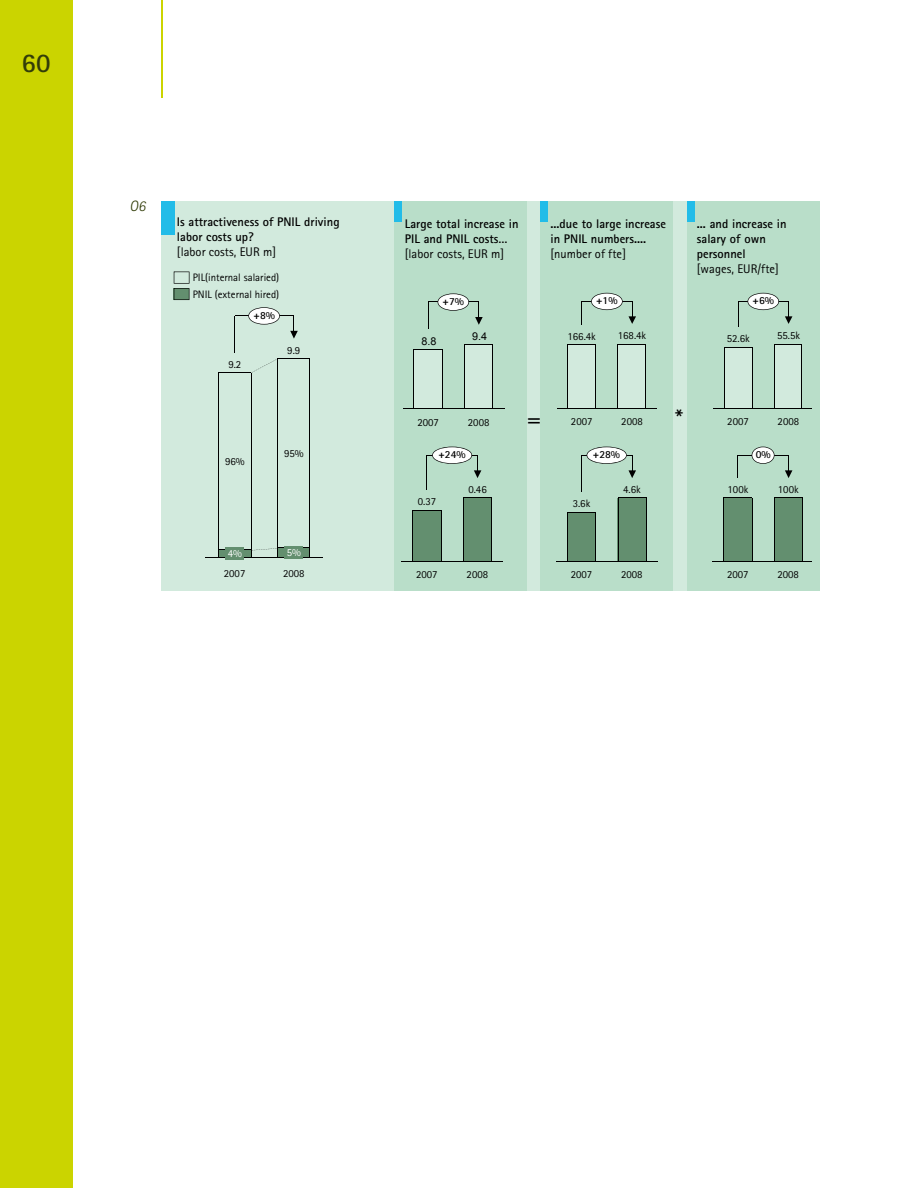
<style>
.page{position:relative;width:918px;height:1188px;background:#fff}
.page>*{position:absolute;margin:0;border:0;box-sizing:border-box;transform-origin:0 0}
.t1{font:700 27px "Rotis Sans Serif";color:#323d09}
.t2{font:25.2px "Rotis Sans Serif";color:#000}
.t3{font:italic 300 15px "Rotis Sans Serif";color:#323d09}
.t4{font:700 12.6px/14.9px "Rotis Sans Serif";color:#000}
.t5{font:12.6px "Rotis Sans Serif";letter-spacing:.005em;color:#000}
.t6{font:10.8px "Rotis Sans Serif";color:#000}
.t7{font:700 10.8px "Rotis Sans Serif";color:#000}
.t8{font:10.8px "Arial";color:#000}
.t9{font:10.8px "Rotis Sans Serif";color:#fff}
</style>
<div class="page">
<div style="left:0;top:0;width:72px;height:1188px;background:#cbd400"></div>
<hr style="left:162px;top:0;width:1px;height:98px;background:#cbd400">
<div style="left:162px;top:201px;width:658px;height:389px;background:#d2eadd"></div>
<div style="left:394px;top:201px;width:133px;height:389px;background:#b9dec9"></div>
<div style="left:394px;top:201px;width:8px;height:20px;background:#22bce8"></div>
<div style="left:540px;top:201px;width:133px;height:389px;background:#b9dec9"></div>
<div style="left:540px;top:201px;width:8px;height:20px;background:#22bce8"></div>
<div style="left:687px;top:201px;width:132px;height:389px;background:#b9dec9"></div>
<div style="left:687px;top:201px;width:7px;height:20px;background:#22bce8"></div>
<div style="left:162px;top:201px;width:13px;height:33px;background:#22bce8"></div>
<div style="left:414px;top:349px;width:28px;height:59px;background:#d2eadd"></div>
<hr style="left:442px;top:349px;width:1px;height:60px;background:#000">
<hr style="left:414px;top:349px;width:1px;height:60px;background:#000">
<svg style="left:415px;top:349px;width:27px;height:1px"></svg>
<div style="left:465px;top:345px;width:28px;height:63px;background:#d2eadd"></div>
<hr style="left:493px;top:345px;width:1px;height:64px;background:#000">
<hr style="left:465px;top:345px;width:1px;height:64px;background:#000">
<hr style="left:403px;top:408px;width:101px;height:1px;background:#000">
<svg style="left:475px;top:303px;width:8px;height:22px"></svg>
<hr style="left:428px;top:302px;width:51px;height:1px;background:#000">
<svg style="left:428px;top:303px;width:1px;height:26px"></svg>
<svg style="left:438px;top:293px;width:31px;height:18px"></svg>
<div style="left:568px;top:345px;width:28px;height:63px;background:#d2eadd"></div>
<hr style="left:596px;top:345px;width:1px;height:63px;background:#000">
<hr style="left:568px;top:345px;width:1px;height:63px;background:#000">
<div style="left:618px;top:344px;width:27px;height:64px;background:#d2eadd"></div>
<hr style="left:645px;top:344px;width:1px;height:64px;background:#000">
<hr style="left:618px;top:344px;width:1px;height:64px;background:#000">
<svg style="left:619px;top:344px;width:26px;height:1px"></svg>
<hr style="left:557px;top:408px;width:100px;height:1px;background:#000">
<svg style="left:629px;top:301px;width:7px;height:23px"></svg>
<hr style="left:582px;top:301px;width:50px;height:1px;background:#000">
<svg style="left:581px;top:301px;width:1px;height:23px"></svg>
<svg style="left:591px;top:293px;width:32px;height:17px"></svg>
<div style="left:724px;top:347px;width:28px;height:61px;background:#d2eadd"></div>
<hr style="left:752px;top:347px;width:1px;height:61px;background:#000">
<hr style="left:724px;top:347px;width:1px;height:61px;background:#000">
<svg style="left:725px;top:347px;width:27px;height:1px"></svg>
<div style="left:774px;top:344px;width:28px;height:64px;background:#d2eadd"></div>
<hr style="left:802px;top:344px;width:1px;height:64px;background:#000">
<hr style="left:774px;top:344px;width:1px;height:64px;background:#000">
<svg style="left:775px;top:344px;width:27px;height:1px"></svg>
<hr style="left:714px;top:408px;width:98px;height:1px;background:#000">
<svg style="left:785px;top:301px;width:7px;height:23px"></svg>
<hr style="left:738px;top:301px;width:50px;height:1px;background:#000">
<svg style="left:738px;top:302px;width:1px;height:25px"></svg>
<svg style="left:748px;top:293px;width:31px;height:17px"></svg>
<div style="left:413px;top:510px;width:28px;height:52px;background:#638f6f"></div>
<hr style="left:441px;top:510px;width:1px;height:52px;background:#000">
<hr style="left:413px;top:510px;width:1px;height:52px;background:#000">
<svg style="left:414px;top:510px;width:27px;height:1px"></svg>
<div style="left:463px;top:498px;width:28px;height:64px;background:#638f6f"></div>
<hr style="left:491px;top:498px;width:1px;height:64px;background:#000">
<hr style="left:463px;top:498px;width:1px;height:64px;background:#000">
<hr style="left:402px;top:562px;width:101px;height:1px;background:#000">
<hr style="left:427px;top:455px;width:50px;height:1px;background:#000">
<hr style="left:426px;top:455px;width:1px;height:35px;background:#000">
<svg style="left:432px;top:447px;width:49px;height:31px"></svg>
<div style="left:567px;top:512px;width:29px;height:50px;background:#638f6f"></div>
<hr style="left:596px;top:512px;width:1px;height:50px;background:#000">
<hr style="left:567px;top:512px;width:1px;height:50px;background:#000">
<svg style="left:568px;top:512px;width:28px;height:1px"></svg>
<div style="left:618px;top:498px;width:28px;height:64px;background:#638f6f"></div>
<hr style="left:646px;top:498px;width:1px;height:64px;background:#000">
<hr style="left:618px;top:498px;width:1px;height:64px;background:#000">
<hr style="left:556px;top:562px;width:101px;height:1px;background:#000">
<hr style="left:582px;top:455px;width:50px;height:1px;background:#000">
<hr style="left:581px;top:455px;width:1px;height:37px;background:#000">
<svg style="left:587px;top:447px;width:49px;height:31px"></svg>
<div style="left:724px;top:498px;width:28px;height:64px;background:#638f6f"></div>
<hr style="left:752px;top:498px;width:1px;height:64px;background:#000">
<hr style="left:724px;top:498px;width:1px;height:64px;background:#000">
<div style="left:774px;top:498px;width:28px;height:64px;background:#638f6f"></div>
<hr style="left:802px;top:498px;width:1px;height:64px;background:#000">
<hr style="left:774px;top:498px;width:1px;height:64px;background:#000">
<hr style="left:713px;top:562px;width:99px;height:1px;background:#000">
<svg style="left:785px;top:455px;width:7px;height:23px"></svg>
<hr style="left:738px;top:455px;width:50px;height:1px;background:#000">
<svg style="left:737px;top:455px;width:1px;height:23px"></svg>
<svg style="left:752px;top:447px;width:23px;height:17px"></svg>
<div style="left:218px;top:549px;width:33px;height:8px;background:#638f6f"></div>
<div style="left:277px;top:548px;width:33px;height:9px;background:#638f6f"></div>
<svg style="left:251px;top:548px;width:27px;height:9px"></svg>
<hr style="left:218px;top:373px;width:33px;height:1px;background:#000">
<hr style="left:251px;top:373px;width:1px;height:177px;background:#000">
<hr style="left:218px;top:549px;width:33px;height:1px;background:#000">
<hr style="left:218px;top:373px;width:1px;height:177px;background:#000">
<hr style="left:277px;top:359px;width:33px;height:1px;background:#000">
<hr style="left:310px;top:359px;width:1px;height:189px;background:#000">
<hr style="left:277px;top:548px;width:33px;height:1px;background:#000">
<hr style="left:277px;top:359px;width:1px;height:189px;background:#000">
<svg style="left:251px;top:359px;width:26px;height:14px"></svg>
<hr style="left:206px;top:557px;width:117px;height:1px;background:#000">
<svg style="left:290px;top:316px;width:8px;height:23px"></svg>
<hr style="left:235px;top:315px;width:59px;height:1px;background:#000">
<hr style="left:234px;top:316px;width:1px;height:37px;background:#000">
<svg style="left:248px;top:307px;width:32px;height:18px"></svg>
<div style="left:285px;top:547px;width:18px;height:12px;background:#638f6f"></div>
<div style="left:226px;top:547px;width:18px;height:13px;background:#638f6f"></div>
<svg style="left:174px;top:272px;width:15px;height:28px"></svg>
<h1 class="t1" style="left:22px;top:46px;width:30px">60</h1>
<h3 class="t3" style="left:129px;top:197px;width:17px">O6</h3>
<p class="t4" style="left:177px;top:214px;width:164px">Is attractiveness of PNIL driving labor costs up?</p>
<p class="t5" style="left:177px;top:244px;width:101px">[labor costs, EUR m]</p>
<p class="t6" style="left:193px;top:271px;width:88px">PIL(internal salaried)</p>
<p class="t6" style="left:193px;top:288px;width:88px">PNIL (external hired)</p>
<p class="t6" style="left:228px;top:358px;width:15px">9.2</p>
<p class="t7" style="left:254px;top:308px;width:23px">+8%</p>
<p class="t6" style="left:287px;top:344px;width:15px">9.9</p>
<p class="t6" style="left:225px;top:455px;width:21px">96%</p>
<p class="t6" style="left:284px;top:447px;width:21px">95%</p>
<p class="t9" style="left:228px;top:547px;width:16px">4%</p>
<p class="t6" style="left:224px;top:567px;width:23px">2007</p>
<p class="t9" style="left:287px;top:546px;width:16px">5%</p>
<p class="t6" style="left:283px;top:567px;width:23px">2008</p>
<p class="t4" style="left:405px;top:216px;width:115px">Large total increase in<br>PIL and PNIL costs…</p>
<p class="t5" style="left:405px;top:246px;width:101px">[labor costs, EUR m]</p>
<p class="t4" style="left:550px;top:216px;width:117px">...due to large increase in PNIL numbers....</p>
<p class="t5" style="left:550px;top:246px;width:77px">[number of fte]</p>
<p class="t4" style="left:697px;top:216px;width:91px">... and increase in salary of own personnel</p>
<p class="t5" style="left:697px;top:261px;width:84px">[wages, EUR/fte]</p>
<p class="t7" style="left:443px;top:295px;width:23px">+7%</p>
<p class="t7" style="left:596px;top:294px;width:23px">+1%</p>
<p class="t7" style="left:753px;top:294px;width:23px">+6%</p>
<p class="t8" style="left:421px;top:334px;width:17px">8.8</p>
<p class="t8" style="left:472px;top:329px;width:17px">9.4</p>
<p class="t6" style="left:567px;top:330px;width:30px">166.4k</p>
<p class="t6" style="left:618px;top:329px;width:30px">168.4k</p>
<p class="t6" style="left:727px;top:332px;width:25px">52.6k</p>
<p class="t6" style="left:777px;top:329px;width:25px">55.5k</p>
<p class="t6" style="left:417px;top:416px;width:23px">2007</p>
<p class="t6" style="left:468px;top:416px;width:23px">2008</p>
<h2 class="t2" style="left:527px;top:403px;width:16px">=</h2>
<p class="t6" style="left:571px;top:415px;width:23px">2007</p>
<p class="t6" style="left:621px;top:415px;width:23px">2008</p>
<h2 class="t2" style="left:675px;top:403px;width:9px">*</h2>
<p class="t6" style="left:727px;top:415px;width:23px">2007</p>
<p class="t6" style="left:778px;top:415px;width:23px">2008</p>
<p class="t7" style="left:439px;top:448px;width:29px">+24%</p>
<p class="t7" style="left:593px;top:448px;width:29px">+28%</p>
<p class="t7" style="left:756px;top:448px;width:17px">0%</p>
<p class="t6" style="left:468px;top:483px;width:20px">0.46</p>
<p class="t6" style="left:623px;top:483px;width:19px">4.6k</p>
<p class="t6" style="left:728px;top:483px;width:22px">100k</p>
<p class="t6" style="left:778px;top:483px;width:22px">100k</p>
<p class="t6" style="left:418px;top:495px;width:20px">0.37</p>
<p class="t6" style="left:573px;top:497px;width:19px">3.6k</p>
<p class="t6" style="left:416px;top:568px;width:23px">2007</p>
<p class="t6" style="left:467px;top:568px;width:23px">2008</p>
<p class="t6" style="left:571px;top:568px;width:23px">2007</p>
<p class="t6" style="left:621px;top:568px;width:23px">2008</p>
<p class="t6" style="left:727px;top:568px;width:23px">2007</p>
<p class="t6" style="left:777px;top:568px;width:23px">2008</p>
</div>
